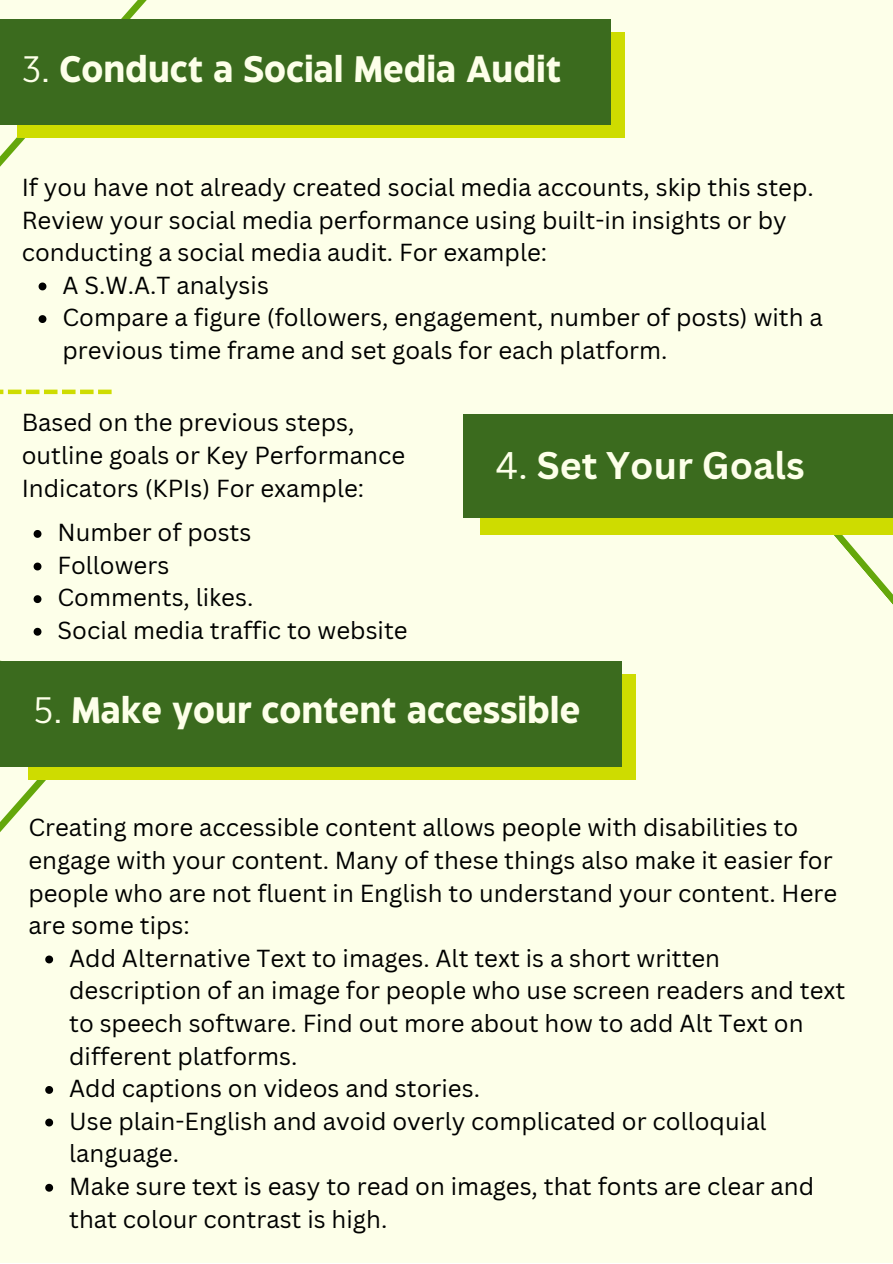
<style>
.page{position:relative;width:893px;height:1264px;background:#fff}
.page>*{position:absolute;margin:0;border:0;box-sizing:border-box;transform-origin:0 0}
.t1{font:700 37.5px "Canva Sans";color:#fdffe9}
.t2{font:700 36.75px "Eastman Grotesque";color:#fdffe9}
.t3{font:24px/32.5px "Canva Sans";color:#000}
.s1{font-weight:400}
</style>
<div class="page">
<div style="left:0;top:0;width:892px;height:1262px;background:#fdffe9"></div>
<svg style="left:0;top:0;width:162px;height:167px"></svg>
<div style="left:17px;top:32px;width:607px;height:105px;background:#cedc00"></div>
<div style="left:0;top:20px;width:610px;height:105px;background:#3b6b1e"></div>
<svg style="left:39px;top:282px;width:7px;height:8px"></svg>
<svg style="left:39px;top:315px;width:7px;height:8px"></svg>
<svg style="left:0;top:389px;width:3px;height:5px"></svg>
<div style="left:8px;top:389px;width:13px;height:5px;background:#cedc00"></div>
<div style="left:26px;top:389px;width:13px;height:5px;background:#cedc00"></div>
<div style="left:44px;top:389px;width:13px;height:5px;background:#cedc00"></div>
<div style="left:62px;top:389px;width:13px;height:5px;background:#cedc00"></div>
<div style="left:80px;top:389px;width:14px;height:5px;background:#cedc00"></div>
<div style="left:98px;top:389px;width:14px;height:5px;background:#cedc00"></div>
<svg style="left:789px;top:534px;width:103px;height:69px"></svg>
<div style="left:480px;top:457px;width:412px;height:77px;background:#cedc00"></div>
<div style="left:462px;top:414px;width:430px;height:104px;background:#3b6b1e"></div>
<svg style="left:34px;top:530px;width:7px;height:8px"></svg>
<svg style="left:34px;top:562px;width:7px;height:8px"></svg>
<svg style="left:34px;top:595px;width:7px;height:8px"></svg>
<div style="left:28px;top:674px;width:608px;height:105px;background:#cedc00"></div>
<div style="left:0;top:661px;width:621px;height:105px;background:#3b6b1e"></div>
<svg style="left:0;top:627px;width:129px;height:336px"></svg>
<svg style="left:45px;top:1086px;width:8px;height:7px"></svg>
<svg style="left:45px;top:1118px;width:8px;height:8px"></svg>
<svg style="left:45px;top:1183px;width:8px;height:8px"></svg>
<p class="t2" style="left:22px;top:55px;width:541px"><span class="s1">3.</span> Conduct a Social Media Audit</p>
<p class="t3" style="left:22px;top:170px;width:793px">If you have not already created social media accounts, skip this step.<br>Review your social media performance using built-in insights or by conducting a social media audit. For example:</p>
<p class="t3" style="left:62px;top:268px;width:208px">A S.W.A.T analysis</p>
<p class="t3" style="left:62px;top:301px;width:761px">Compare a figure (followers, engagement, number of posts) with a previous time frame and set goals for each platform.</p>
<p class="t3" style="left:22px;top:406px;width:385px">Based on the previous steps, outline goals or Key Performance<br>Indicators (KPIs) For example:</p>
<p class="t3" style="left:57px;top:515px;width:195px">Number of posts</p>
<p class="t3" style="left:57px;top:548px;width:113px">Followers</p>
<p class="t3" style="left:57px;top:581px;width:197px">Comments, likes.</p>
<p class="t3" style="left:57px;top:613px;width:351px">Social media traffic to website</p>
<p class="t1" style="left:495px;top:438px;width:311px"><span class="s1">4.</span> Set Your Goals</p>
<p class="t2" style="left:33px;top:696px;width:548px"><span class="s1">5.</span> Make your content accessible</p>
<p class="t3" style="left:28px;top:810px;width:810px">Creating more accessible content allows people with disabilities to engage with your content. Many of these things also make it easier for people who are not fluent in English to understand your content. Here are some tips:</p>
<p class="t3" style="left:69px;top:941px;width:777px">Add Alternative Text to images. Alt text is a short written description of an image for people who use screen readers and text to speech software. Find out more about how to add Alt Text on different platforms.</p>
<p class="t3" style="left:69px;top:1071px;width:412px">Add captions on videos and stories.</p>
<p class="t3" style="left:69px;top:1104px;width:698px">Use plain-English and avoid overly complicated or colloquial language.</p>
<p class="t3" style="left:69px;top:1169px;width:746px">Make sure text is easy to read on images, that fonts are clear and that colour contrast is high.</p>
</div>
